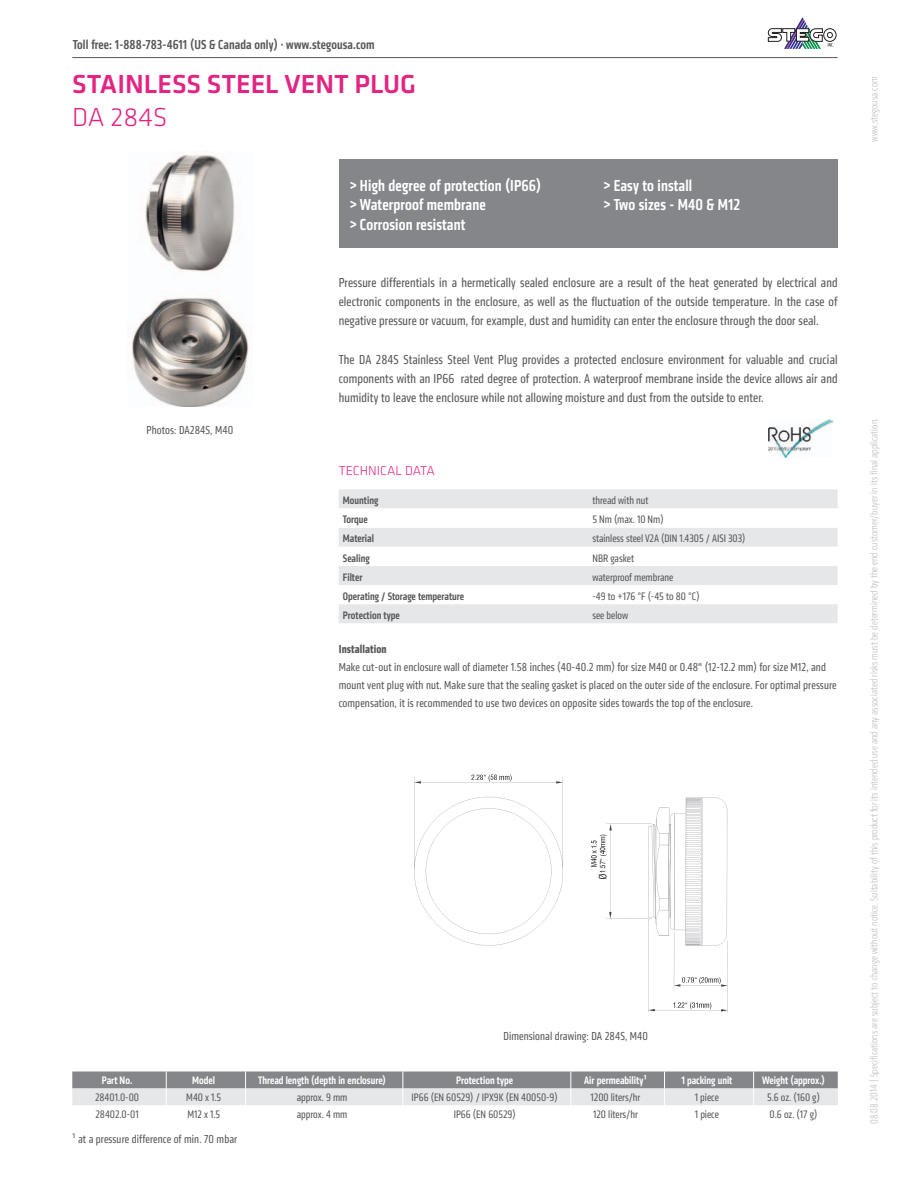
<style>
.page{position:relative;width:918px;height:1188px;background:#fff}
.page>*{position:absolute;margin:0;border:0;box-sizing:border-box;transform-origin:0 0}
.Produkttitel{font:500 27px/33px "Klavika";color:#e32482}
.t1{font:500 condensed 16.5px "Klavika";letter-spacing:.01em;color:#fff}
.Produktseiten_Fließt{font:condensed 13.5px/19.2px "Klavika";letter-spacing:.01em;color:#57585a;text-align:justify}
.t2{font:500 condensed 13.5px "Klavika";letter-spacing:.01em;color:#57585a}
.Tabelle_Art_Nr__Über{font:300 13.5px "Klavika";color:#e32482}
.Bildunterschrift{font:condensed 12px/18px "Klavika";letter-spacing:.01em;color:#57585a}
.Bildunterschrift-2{font:700 condensed 12px "Klavika";letter-spacing:.01em;color:#57585a}
.Tabelle_Art_Nr__Inha{font:condensed 11.25px "Klavika";color:#57585a}
.Tabelle_Tech_Daten{font:condensed 11.25px "Klavika";color:#57585a}
.Tabelle_Art_Nr__Kopf{font:500 condensed 11.25px "Klavika";color:#fff}
.Tabelle_Tech_Daten-2{font:500 condensed 11.25px "Klavika";color:#57585a}
.t3{font:300 condensed 10.5px "Klavika";letter-spacing:.01em;color:#bcbdc0}
.s1{font-weight:300}
</style>
<div class="page">
<hr style="left:72px;top:57px;width:766px;height:1px;background:#57585a">
<img style="left:127px;top:154px;width:122px;height:253px">
<img style="left:415px;top:774px;width:313px;height:238px">
<img style="left:769px;top:419px;width:64px;height:39px">
<div style="left:339px;top:159px;width:499px;height:88px;background:#848689"></div>
<div style="left:339px;top:489px;width:499px;height:134px;background:#e6e7e9"></div>
<svg style="left:339px;top:508px;width:499px;height:96px"></svg>
<svg style="left:72px;top:1072px;width:766px;height:33px;background:#b6b8ba"></svg>
<svg style="left:768px;top:17px;width:69px;height:32px"></svg>
<p class="t2" style="left:73px;top:36px;width:303px">Toll free: 1-888-783-4611 (US &amp; Canada only) · www.stegousa.com</p>
<p class="Produkttitel" style="left:72px;top:67px;width:345px">STAINLESS STEEL VENT PLUG<br><span class="s1">DA 284S</span></p>
<p class="t1" style="left:349px;top:175px;width:193px">&gt; High degree of protection (IP66)</p>
<p class="t1" style="left:349px;top:195px;width:138px">&gt; Waterproof membrane</p>
<p class="t1" style="left:349px;top:214px;width:118px">&gt; Corrosion resistant</p>
<p class="t1" style="left:603px;top:175px;width:91px">&gt; Easy to install</p>
<p class="t1" style="left:603px;top:195px;width:139px">&gt; Two sizes - M40 &amp; M12</p>
<p class="Bildunterschrift" style="left:146px;top:421px;width:88px">Photos: DA284S, M40</p>
<p class="Produktseiten_Fließt" style="left:339px;top:273px;width:500px">Pressure differentials in a hermetically sealed enclosure are a result of the heat generated by electrical and electronic components in the enclosure, as well as the fluctuation of the outside temperature. In the case of negative pressure or vacuum, for example, dust and humidity can enter the enclosure through the door seal.</p>
<p class="Produktseiten_Fließt" style="left:339px;top:350px;width:500px">The DA 284S Stainless Steel Vent Plug provides a protected enclosure environment for valuable and crucial components with an IP66 rated degree of protection. A waterproof membrane inside the device allows air and humidity to leave the enclosure while not allowing moisture and dust from the outside to enter.</p>
<p class="Tabelle_Art_Nr__Über" style="left:339px;top:462px;width:98px">TECHNICAL DATA</p>
<p class="Tabelle_Tech_Daten-2" style="left:343px;top:493px;width:37px">Mounting</p>
<p class="Tabelle_Tech_Daten" style="left:592px;top:494px;width:58px">thread with nut</p>
<p class="Tabelle_Tech_Daten-2" style="left:343px;top:513px;width:26px">Torque</p>
<p class="Tabelle_Tech_Daten" style="left:592px;top:513px;width:73px">5 Nm (max. 10 Nm)</p>
<p class="Tabelle_Tech_Daten-2" style="left:343px;top:532px;width:33px">Material</p>
<p class="Tabelle_Tech_Daten" style="left:592px;top:532px;width:155px">stainless steel V2A (DIN 1.4305 / AISI 303)</p>
<p class="Tabelle_Tech_Daten-2" style="left:343px;top:551px;width:28px">Sealing</p>
<p class="Tabelle_Tech_Daten" style="left:592px;top:551px;width:43px">NBR gasket</p>
<p class="Tabelle_Tech_Daten-2" style="left:343px;top:570px;width:21px">Filter</p>
<p class="Tabelle_Tech_Daten" style="left:592px;top:571px;width:82px">waterproof membrane</p>
<p class="Tabelle_Tech_Daten-2" style="left:343px;top:589px;width:123px">Operating / Storage temperature</p>
<p class="Tabelle_Tech_Daten" style="left:592px;top:590px;width:109px">-49 to +176 °F (-45 to 80 °C)</p>
<p class="Tabelle_Tech_Daten-2" style="left:343px;top:608px;width:58px">Protection type</p>
<p class="Tabelle_Tech_Daten" style="left:592px;top:609px;width:37px">see below</p>
<p class="Bildunterschrift-2" style="left:339px;top:642px;width:49px">Installation</p>
<p class="Bildunterschrift" style="left:339px;top:658px;width:499px">Make cut-out in enclosure wall of diameter 1.58 inches (40-40.2 mm) for size M40 or 0.48" (12-12.2 mm) for size M12, and mount vent plug with nut. Make sure that the sealing gasket is placed on the outer side of the enclosure. For optimal pressure compensation, it is recommended to use two devices on opposite sides towards the top of the enclosure.</p>
<p class="Bildunterschrift" style="left:503px;top:1027px;width:146px">Dimensional drawing: DA 284S, M40</p>
<p class="Tabelle_Art_Nr__Kopf" style="left:102px;top:1073px;width:32px">Part No.</p>
<p class="Tabelle_Art_Nr__Kopf" style="left:192px;top:1073px;width:24px">Model</p>
<p class="Tabelle_Art_Nr__Kopf" style="left:258px;top:1073px;width:130px">Thread length (depth in enclosure)</p>
<p class="Tabelle_Art_Nr__Kopf" style="left:456px;top:1073px;width:58px">Protection type</p>
<p class="Tabelle_Art_Nr__Kopf" style="left:584px;top:1073px;width:64px">Air permeability¹</p>
<p class="Tabelle_Art_Nr__Kopf" style="left:681px;top:1073px;width:53px">1 packing unit</p>
<p class="Tabelle_Art_Nr__Kopf" style="left:762px;top:1073px;width:64px">Weight (approx.)</p>
<p class="Tabelle_Art_Nr__Inha" style="left:95px;top:1091px;width:45px">28401.0-00</p>
<p class="Tabelle_Art_Nr__Inha" style="left:186px;top:1091px;width:37px">M40 x 1.5</p>
<p class="Tabelle_Art_Nr__Inha" style="left:297px;top:1091px;width:52px">approx. 9 mm</p>
<p class="Tabelle_Art_Nr__Inha" style="left:412px;top:1091px;width:148px">IP66 (EN 60529) / IPX9K (EN 40050-9)</p>
<p class="Tabelle_Art_Nr__Inha" style="left:591px;top:1091px;width:51px">1200 liters/hr</p>
<p class="Tabelle_Art_Nr__Inha" style="left:695px;top:1091px;width:26px">1 piece</p>
<p class="Tabelle_Art_Nr__Inha" style="left:767px;top:1091px;width:54px">5.6 oz. (160 g)</p>
<p class="Tabelle_Art_Nr__Inha" style="left:96px;top:1108px;width:45px">28402.0-01</p>
<p class="Tabelle_Art_Nr__Inha" style="left:187px;top:1108px;width:34px">M12 x 1.5</p>
<p class="Tabelle_Art_Nr__Inha" style="left:297px;top:1108px;width:52px">approx. 4 mm</p>
<p class="Tabelle_Art_Nr__Inha" style="left:454px;top:1108px;width:63px">IP66 (EN 60529)</p>
<p class="Tabelle_Art_Nr__Inha" style="left:593px;top:1108px;width:46px">120 liters/hr</p>
<p class="Tabelle_Art_Nr__Inha" style="left:695px;top:1108px;width:26px">1 piece</p>
<p class="Tabelle_Art_Nr__Inha" style="left:770px;top:1108px;width:49px">0.6 oz. (17 g)</p>
<p class="Bildunterschrift" style="left:72px;top:1130px;width:166px">¹ at a pressure difference of min. 70 mbar</p>
<p class="t3" style="left:868px;top:142px;width:67px;rotate:-90deg">www.stegousa.com</p>
<p class="t3" style="left:868px;top:1124px;width:707px;rotate:-90deg">08.08.2014 | Specifications are subject to change without notice. Suitability of this product for its intended use and any associated risks must be determined by the end customer/buyer in its final application.</p>
</div>
